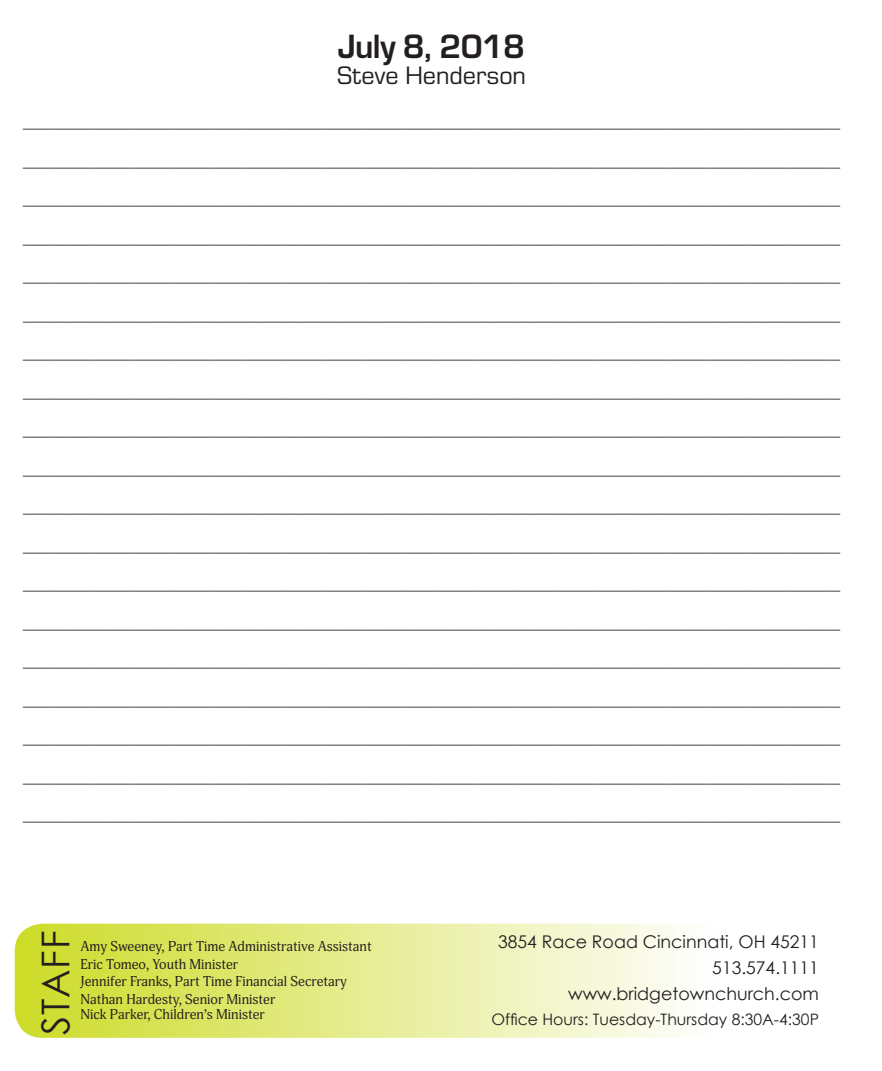
<style>
.page{position:relative;width:882px;height:1071px;background:#fff}
.page>*{position:absolute;margin:0;border:0;box-sizing:border-box;transform-origin:0 0}
.t1{font:38.5px "Century Gothic";letter-spacing:.02em;color:#231f20}
.t2{font:700 35px "Eurostile";letter-spacing:-.02em;color:#231f20}
.t3{font:26.25px "Eurostile";color:#231f20}
.t4{font:700 19.25px "Adonis";color:#57585a}
.t5{font:17.5px "Century Gothic";color:#231f20}
.t6{font:15.75px "Century Gothic";color:#231f20}
.t7{font:14px "Adonis";color:#231f20}
</style>
<div class="page">
<div style="left:15px;top:924px;width:817px;height:114px;background:linear-gradient(to right,#cedc2b,#fff);border-radius:28px"></div>
<p class="t2" style="left:338px;top:21px;width:189px">July 8, 2018</p>
<p class="t3" style="left:337px;top:58px;width:191px">Steve Henderson</p>
<p class="t4" style="left:23px;top:108px;width:819px">_________________________________________________________________________________</p>
<p class="t4" style="left:23px;top:147px;width:819px">_________________________________________________________________________________</p>
<p class="t4" style="left:23px;top:185px;width:819px">_________________________________________________________________________________</p>
<p class="t4" style="left:23px;top:224px;width:819px">_________________________________________________________________________________</p>
<p class="t4" style="left:23px;top:262px;width:819px">_________________________________________________________________________________</p>
<p class="t4" style="left:23px;top:301px;width:819px">_________________________________________________________________________________</p>
<p class="t4" style="left:23px;top:339px;width:819px">_________________________________________________________________________________</p>
<p class="t4" style="left:23px;top:378px;width:819px">_________________________________________________________________________________</p>
<p class="t4" style="left:23px;top:416px;width:819px">_________________________________________________________________________________</p>
<p class="t4" style="left:23px;top:455px;width:819px">_________________________________________________________________________________</p>
<p class="t4" style="left:23px;top:493px;width:819px">_________________________________________________________________________________</p>
<p class="t4" style="left:23px;top:532px;width:819px">_________________________________________________________________________________</p>
<p class="t4" style="left:23px;top:570px;width:819px">_________________________________________________________________________________</p>
<p class="t4" style="left:23px;top:609px;width:819px">_________________________________________________________________________________</p>
<p class="t4" style="left:23px;top:647px;width:819px">_________________________________________________________________________________</p>
<p class="t4" style="left:23px;top:686px;width:819px">_________________________________________________________________________________</p>
<p class="t4" style="left:23px;top:724px;width:819px">_________________________________________________________________________________</p>
<p class="t4" style="left:23px;top:763px;width:819px">_________________________________________________________________________________</p>
<p class="t4" style="left:23px;top:801px;width:819px">_________________________________________________________________________________</p>
<p class="t1" style="left:29px;top:1035px;width:106px;rotate:-90deg">STAFF</p>
<p class="t5" style="left:498px;top:930px;width:322px">3854 Race Road Cincinnati, OH 45211</p>
<p class="t7" style="left:80px;top:938px;width:293px">Amy Sweeney, Part Time Administrative Assistant</p>
<p class="t7" style="left:80px;top:956px;width:159px">Eric Tomeo, Youth Minister</p>
<p class="t7" style="left:80px;top:973px;width:268px">Jennifer Franks, Part Time Financial Secretary</p>
<p class="t7" style="left:80px;top:991px;width:196px">Nathan Hardesty, Senior Minister</p>
<p class="t7" style="left:80px;top:1006px;width:186px">Nick Parker, Children’s Minister</p>
<p class="t5" style="left:712px;top:955px;width:108px">513.574.1111</p>
<p class="t5" style="left:568px;top:981px;width:252px">www.bridgetownchurch.com</p>
<p class="t6" style="left:491px;top:1009px;width:329px">Office Hours: Tuesday-Thursday 8:30A-4:30P</p>
</div>
